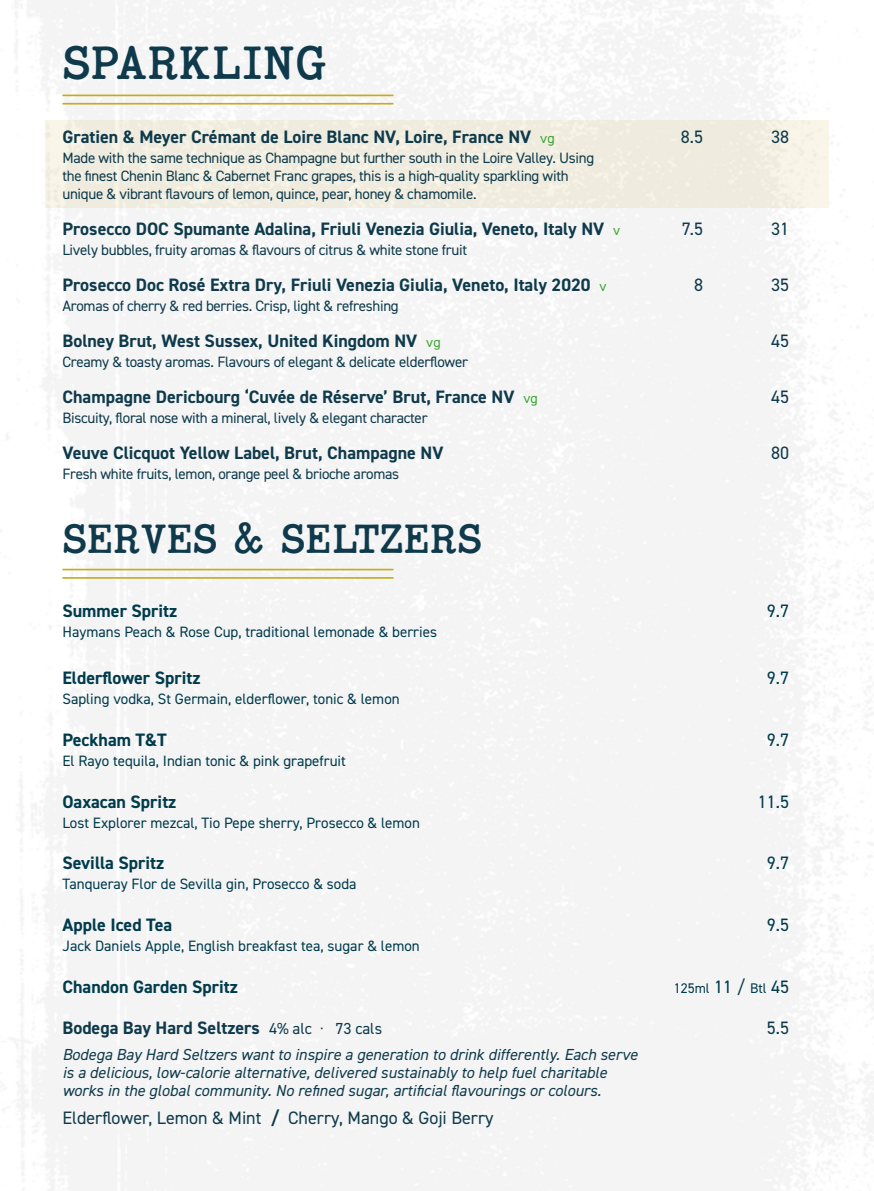
<style>
.page{position:relative;width:874px;height:1191px;background:#fff}
.page>*{position:absolute;margin:0;border:0;box-sizing:border-box;transform-origin:0 0}
.t1{font:48px "Coronette";color:#0e3a4c}
.t2{font:42px "Coronette";color:#0e3a4c}
.t3{font:700 18px "DIN2014";color:#0e3a4b}
.t4{font:700 18px "DIN2014";color:#003b4c}
.t5{font:18px "DIN2014";color:#0e3a4b}
.t6{font:18px "DIN2014";color:#003b4a}
.t7{font:italic 16px/18px "DIN2014";color:#0e3a4b}
.t8{font:15px/18px "DIN2014";letter-spacing:-.02em;color:#0e3a4b}
.t9{font:15px "DIN2014";color:#003b4c}
.t10{font:14px "DIN2014";color:#003b4a}
.s1{font-weight:400;font-size:14px;color:#3fa535}
.s2{font-size:18px}
.s3{font-weight:400;font-size:16px}
.s4{font-weight:700}
</style>
<div class="page">
<div style="left:45px;top:120px;width:783px;height:88px;background:#efecdf"></div>
<hr style="left:62px;top:95px;width:331px;height:1px;background:#c7ac1a">
<hr style="left:62px;top:103px;width:331px;height:2px;background:#c7ac1a">
<hr style="left:62px;top:569px;width:331px;height:1px;background:#c7ac1a">
<hr style="left:62px;top:577px;width:331px;height:2px;background:#c7ac1a">
<h1 class="t1" style="left:62px;top:33px;width:266px">SPARKLING</h1>
<p class="t3" style="left:62px;top:124px;width:493px">Gratien &amp; Meyer Crémant de Loire Blanc NV, Loire, France NV <span class="s1">vg</span></p>
<p class="t5" style="left:680px;top:125px;width:24px">8.5</p>
<p class="t5" style="left:770px;top:125px;width:19px">38</p>
<p class="t8" style="left:62px;top:148px;width:533px">Made with the same technique as Champagne but further south in the Loire Valley. Using the finest Chenin Blanc &amp; Cabernet Franc grapes, this is a high-quality sparkling with unique &amp; vibrant flavours of lemon, quince, pear, honey &amp; chamomile.</p>
<p class="t3" style="left:62px;top:216px;width:559px">Prosecco DOC Spumante Adalina, Friuli Venezia Giulia, Veneto, Italy NV <span class="s1">v</span></p>
<p class="t5" style="left:681px;top:217px;width:23px">7.5</p>
<p class="t5" style="left:770px;top:217px;width:19px">31</p>
<p class="t8" style="left:62px;top:240px;width:406px">Lively bubbles, fruity aromas &amp; flavours of citrus &amp; white stone fruit</p>
<p class="t3" style="left:62px;top:272px;width:545px">Prosecco Doc Rosé Extra Dry, Friuli Venezia Giulia, Veneto, Italy 2020 <span class="s1">v</span></p>
<p class="t5" style="left:693px;top:273px;width:10px">8</p>
<p class="t5" style="left:770px;top:273px;width:19px">35</p>
<p class="t8" style="left:62px;top:296px;width:338px">Aromas of cherry &amp; red berries. Crisp, light &amp; refreshing</p>
<p class="t3" style="left:62px;top:328px;width:379px">Bolney Brut, West Sussex, United Kingdom NV <span class="s1">vg</span></p>
<p class="t5" style="left:770px;top:329px;width:19px">45</p>
<p class="t8" style="left:62px;top:352px;width:407px">Creamy &amp; toasty aromas. Flavours of elegant &amp; delicate elderflower</p>
<p class="t3" style="left:62px;top:384px;width:476px">Champagne Dericbourg ‘Cuvée de Réserve’ Brut, France NV <span class="s1">vg</span></p>
<p class="t5" style="left:770px;top:385px;width:19px">45</p>
<p class="t8" style="left:62px;top:408px;width:366px">Biscuity, floral nose with a mineral, lively &amp; elegant character</p>
<p class="t3" style="left:62px;top:440px;width:382px">Veuve Clicquot Yellow Label, Brut, Champagne NV</p>
<p class="t5" style="left:770px;top:441px;width:19px">80</p>
<p class="t8" style="left:62px;top:464px;width:338px">Fresh white fruits, lemon, orange peel &amp; brioche aromas</p>
<h2 class="t2" style="left:62px;top:513px;width:421px">SERVES &amp; SELTZERS</h2>
<p class="t4" style="left:62px;top:598px;width:116px">Summer Spritz</p>
<p class="t6" style="left:766px;top:599px;width:24px">9.7</p>
<p class="t9" style="left:62px;top:622px;width:376px">Haymans Peach &amp; Rose Cup, traditional lemonade &amp; berries</p>
<p class="t4" style="left:62px;top:666px;width:140px">Elderflower Spritz</p>
<p class="t6" style="left:766px;top:666px;width:24px">9.7</p>
<p class="t9" style="left:62px;top:689px;width:338px">Sapling vodka, St Germain, elderflower, tonic &amp; lemon</p>
<p class="t4" style="left:62px;top:727px;width:106px">Peckham T&amp;T</p>
<p class="t6" style="left:766px;top:728px;width:24px">9.7</p>
<p class="t9" style="left:62px;top:751px;width:285px">El Rayo tequila, Indian tonic &amp; pink grapefruit</p>
<p class="t4" style="left:62px;top:789px;width:115px">Oaxacan Spritz</p>
<p class="t6" style="left:757px;top:790px;width:33px">11.5</p>
<p class="t9" style="left:62px;top:813px;width:359px">Lost Explorer mezcal, Tio Pepe sherry, Prosecco &amp; lemon</p>
<p class="t4" style="left:62px;top:851px;width:103px">Sevilla Spritz</p>
<p class="t6" style="left:766px;top:851px;width:24px">9.7</p>
<p class="t9" style="left:62px;top:874px;width:295px">Tanqueray Flor de Sevilla gin, Prosecco &amp; soda</p>
<p class="t4" style="left:62px;top:912px;width:111px">Apple Iced Tea</p>
<p class="t6" style="left:766px;top:913px;width:24px">9.5</p>
<p class="t9" style="left:62px;top:936px;width:358px">Jack Daniels Apple, English breakfast tea, sugar &amp; lemon</p>
<p class="t4" style="left:62px;top:974px;width:177px">Chandon Garden Spritz</p>
<p class="t10" style="left:673px;top:979px;width:117px">125ml <span class="s2">11 /</span> Btl <span class="s2">45</span></p>
<p class="t3" style="left:62px;top:1016px;width:321px">Bodega Bay Hard Seltzers <span class="s3">4% alc · 73 cals</span></p>
<p class="t5" style="left:766px;top:1016px;width:24px">5.5</p>
<p class="t7" style="left:62px;top:1045px;width:576px">Bodega Bay Hard Seltzers want to inspire a generation to drink differently. Each serve is a delicious, low-calorie alternative, delivered sustainably to help fuel charitable works in the global community. No refined sugar, artificial flavourings or colours.</p>
<p class="t5" style="left:62px;top:1106px;width:432px">Elderflower, Lemon &amp; Mint <span class="s4">/</span> Cherry, Mango &amp; Goji Berry</p>
</div>
